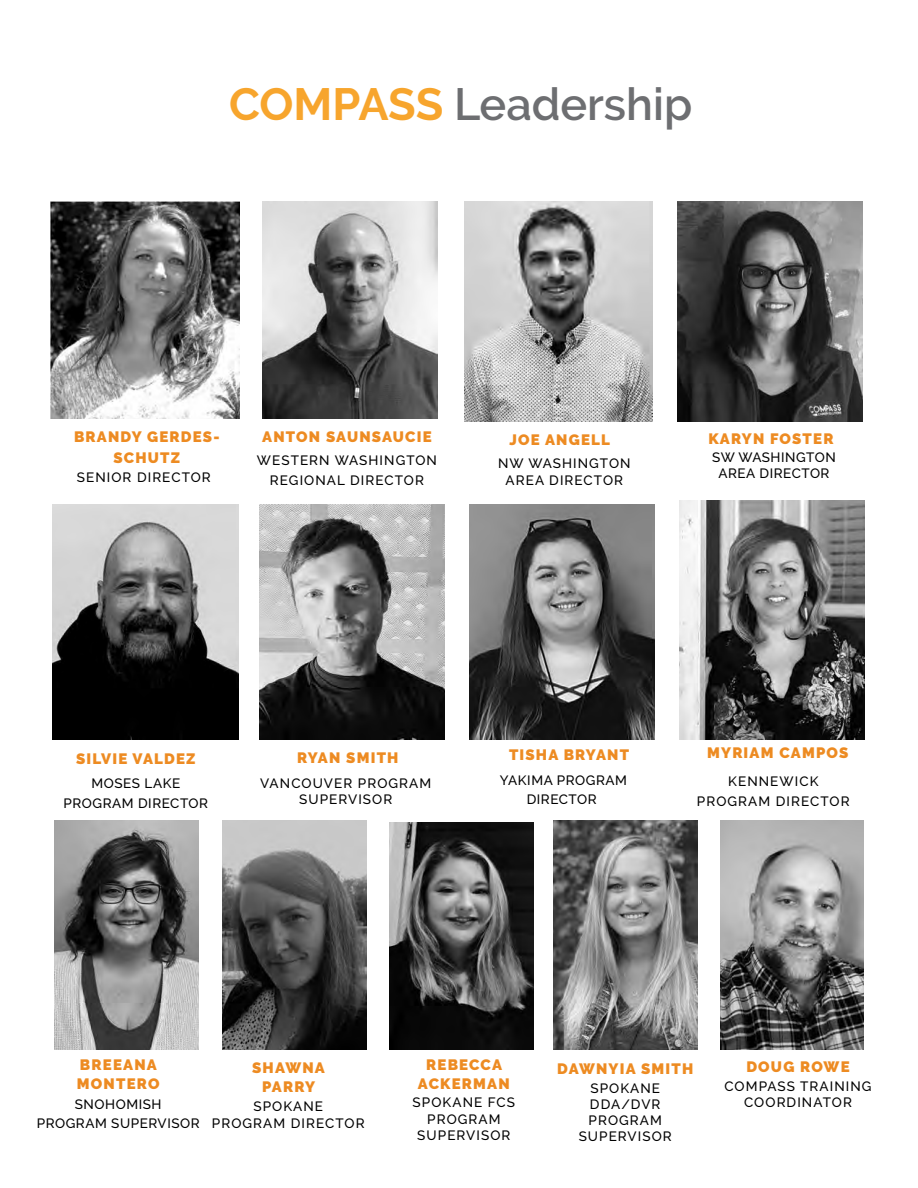
<style>
.page{position:relative;width:918px;height:1188px;background:#fff}
.page>*{position:absolute;margin:0;border:0;box-sizing:border-box;transform-origin:0 0}
.t1{font:600 45px "Raleway";color:#6d6e71}
.t2{font:900 15px/19.5px "Raleway";letter-spacing:.08em;color:#ed8b22;text-align:center}
.t3{font:500 13.5px/16.2px "Raleway";letter-spacing:.08em;color:#000;text-align:center}
.t4{font:500 13.5px/19.5px "Raleway";letter-spacing:.04em;color:#000;text-align:center}
.s1{font-weight:700;color:#f7a52d}
</style>
<div class="page">
<img style="left:53px;top:504px;width:185px;height:235px">
<img style="left:469px;top:504px;width:185px;height:235px">
<img style="left:680px;top:501px;width:185px;height:238px">
<img style="left:259px;top:504px;width:186px;height:235px">
<img style="left:50px;top:201px;width:189px;height:217px">
<img style="left:677px;top:201px;width:185px;height:220px">
<img style="left:263px;top:201px;width:174px;height:217px">
<img style="left:465px;top:201px;width:188px;height:220px">
<img style="left:389px;top:822px;width:144px;height:228px">
<img style="left:720px;top:821px;width:144px;height:229px">
<img style="left:222px;top:821px;width:144px;height:229px">
<img style="left:553px;top:821px;width:144px;height:229px">
<img style="left:54px;top:821px;width:144px;height:229px">
<h1 class="t1" style="left:229px;top:79px;width:465px"><span class="s1">COMPASS</span> Leadership</h1>
<p class="t2" style="left:74px;top:426px;width:147px;line-height:21px">BRANDY GERDES-<br>SCHUTZ</p>
<p class="t3" style="left:77px;top:469px;width:136px">SENIOR DIRECTOR</p>
<p class="t2" style="left:262px;top:427px;width:171px">ANTON SAUNSAUCIE</p>
<p class="t3" style="left:257px;top:451px;width:182px;line-height:19.5px">WESTERN WASHINGTON<br>REGIONAL DIRECTOR</p>
<p class="t2" style="left:708px;top:429px;width:127px">KARYN FOSTER</p>
<p class="t2" style="left:509px;top:430px;width:102px">JOE ANGELL</p>
<p class="t3" style="left:498px;top:455px;width:134px">NW WASHINGTON<br>AREA DIRECTOR</p>
<p class="t4" style="left:712px;top:449px;width:125px;line-height:16.5px">SW WASHINGTON<br>AREA DIRECTOR</p>
<p class="t2" style="left:76px;top:749px;width:121px">SILVIE VALDEZ</p>
<p class="t4" style="left:64px;top:774px;width:146px">MOSES LAKE<br>PROGRAM DIRECTOR</p>
<p class="t2" style="left:297px;top:748px;width:103px">RYAN SMITH</p>
<p class="t3" style="left:260px;top:775px;width:173px">VANCOUVER PROGRAM<br>SUPERVISOR</p>
<p class="t2" style="left:509px;top:745px;width:122px">TISHA BRYANT</p>
<p class="t4" style="left:500px;top:770px;width:129px">YAKIMA PROGRAM<br>DIRECTOR</p>
<p class="t2" style="left:707px;top:743px;width:143px">MYRIAM CAMPOS</p>
<p class="t3" style="left:697px;top:772px;width:154px;line-height:19.5px">KENNEWICK<br>PROGRAM DIRECTOR</p>
<p class="t2" style="left:77px;top:1055px;width:84px;text-align:left">BREEANA<br>MONTERO</p>
<p class="t4" style="left:37px;top:1094px;width:164px">SNOHOMISH<br>PROGRAM SUPERVISOR</p>
<p class="t2" style="left:252px;top:1058px;width:74px">SHAWNA<br>PARRY</p>
<p class="t3" style="left:212px;top:1098px;width:154px">SPOKANE<br>PROGRAM DIRECTOR</p>
<p class="t2" style="left:418px;top:1055px;width:93px;line-height:18.9px">REBECCA<br>ACKERMAN</p>
<p class="t3" style="left:413px;top:1094px;width:104px">SPOKANE FCS<br>PROGRAM<br>SUPERVISOR</p>
<p class="t2" style="left:557px;top:1059px;width:138px">DAWNYIA SMITH</p>
<p class="t3" style="left:579px;top:1080px;width:95px">SPOKANE<br>DDA/DVR<br>PROGRAM<br>SUPERVISOR</p>
<p class="t2" style="left:746px;top:1057px;width:105px">DOUG ROWE</p>
<p class="t3" style="left:724px;top:1078px;width:149px">COMPASS TRAINING<br>COORDINATOR</p>
</div>
